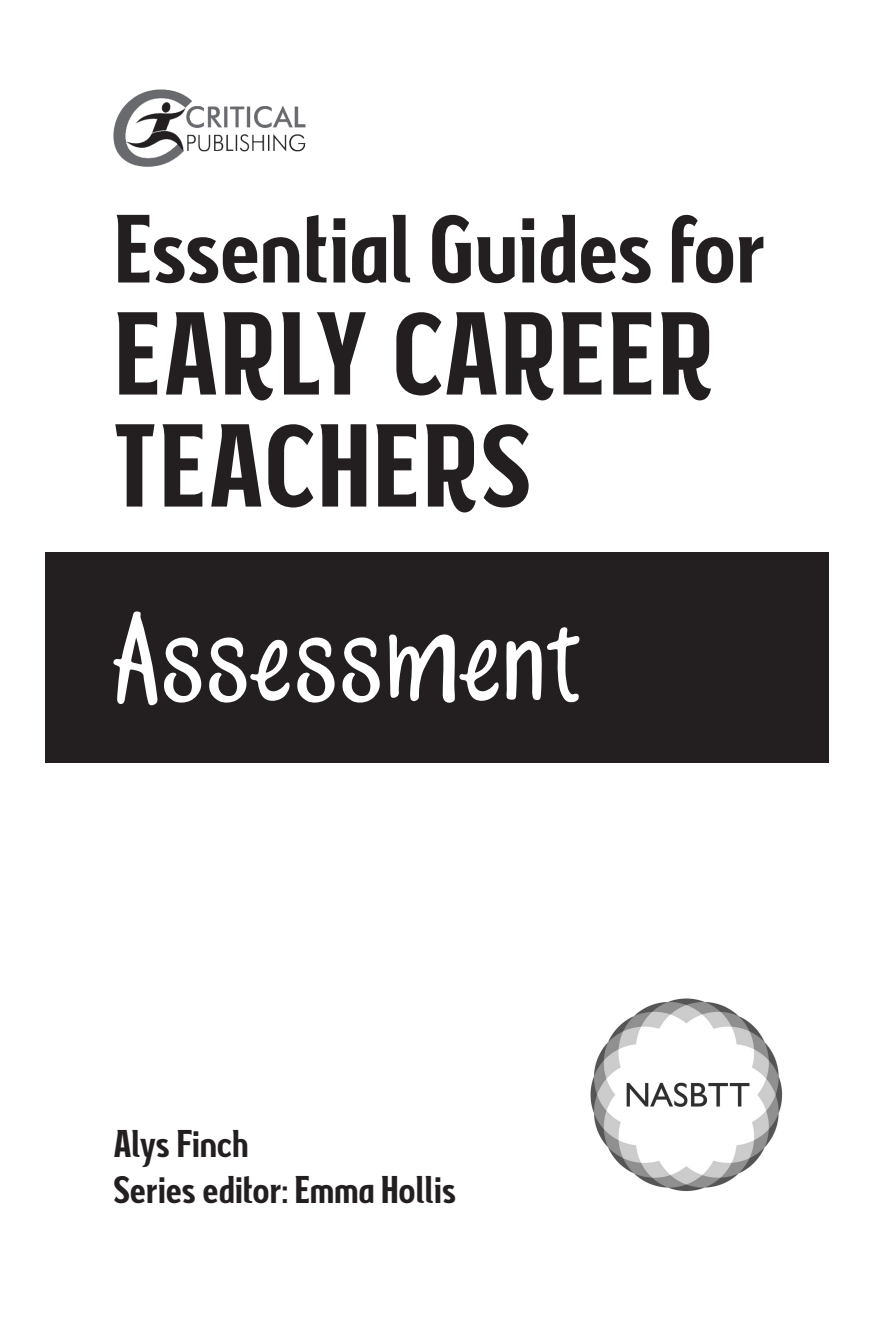
<style>
.page{position:relative;width:885px;height:1327px;background:#fff}
.page>*{position:absolute;margin:0;border:0;box-sizing:border-box;transform-origin:0 0}
.t1{font:122px "Bottega Alternates Two";color:#fff}
.t2{font:115.6px/112px "Subversia";letter-spacing:.01em;color:#231f20}
.t3{font:95px "Subversia";letter-spacing:-.01em;color:#231f20}
.t4{font:38px/46px "Subversia";letter-spacing:-.01em;color:#231f20}
</style>
<div class="page">
<div style="left:45px;top:552px;width:783px;height:211px;background:#231f20"></div>
<img style="left:113px;top:90px;width:192px;height:76px">
<img style="left:590px;top:998px;width:192px;height:193px">
<h3 class="t3" style="left:113px;top:194px;width:653px">Essential Guides for</h3>
<h2 class="t2" style="left:113px;top:299px;width:602px">EARLY CAREER<br>TEACHERS</h2>
<h1 class="t1" style="left:113px;top:585px;width:469px">Assessment</h1>
<p class="t4" style="left:113px;top:1120px;width:344px">Alys Finch<br>Series editor: Emma Hollis</p>
</div>
